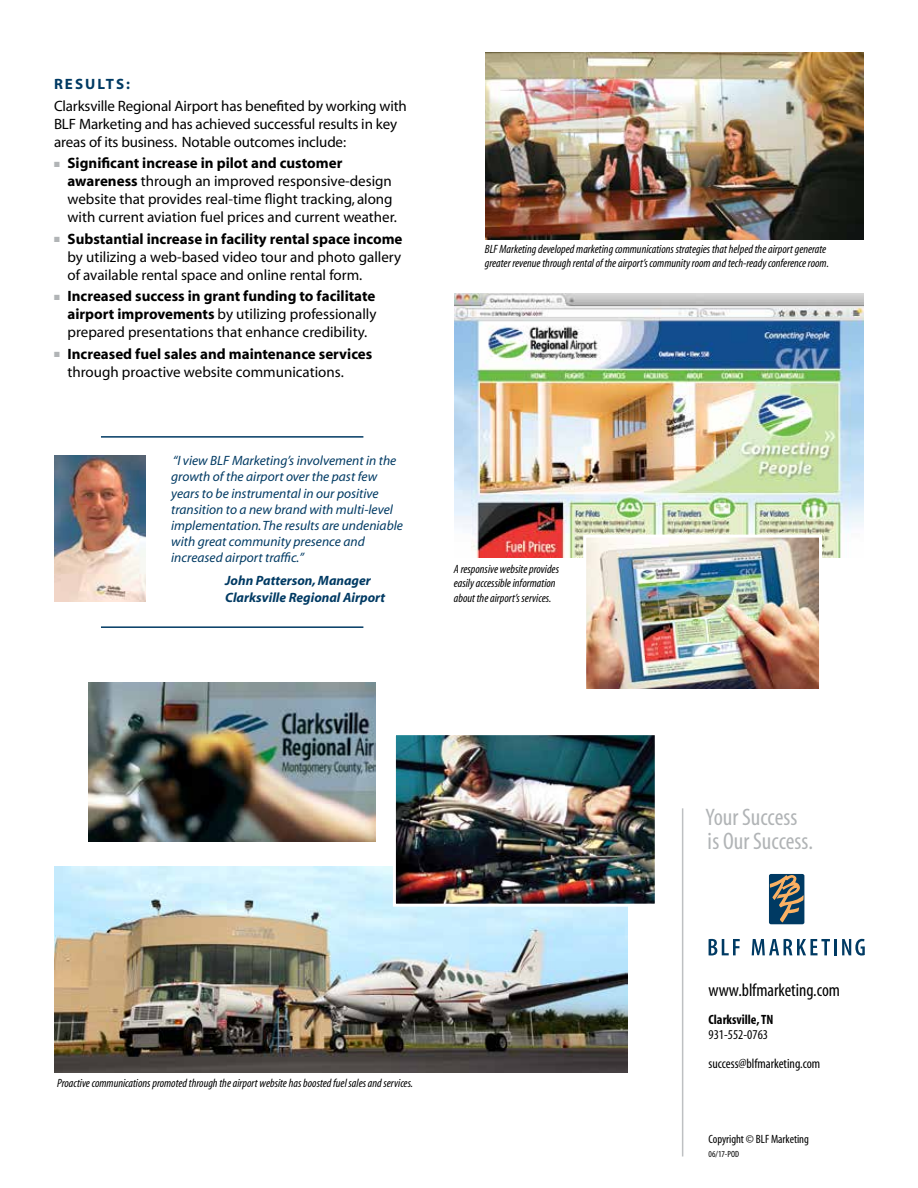
<style>
.page{position:relative;width:918px;height:1188px;background:#fff}
.page>*{position:absolute;margin:0;border:0;box-sizing:border-box;transform-origin:0 0}
.t1{font:condensed 24px/24px "Myriad";color:#b1b4b6}
.t2{font:condensed 18px "Myriad";color:#000}
.t3{font:15px/18px "Myriad";letter-spacing:-.005em;color:#000}
.t4{font:700 15px/18px "Myriad";color:#000}
.t5{font:700 15px "Myriad";letter-spacing:.14em;color:#003a63}
.t6{font:italic 13.5px/16.2px "Myriad";color:#003a63}
.t7{font:italic 700 13.5px/16.2px "Myriad";color:#003a63}
.t8{font:condensed 13.5px/28.5px "Myriad";color:#000}
.t9{font:700 condensed 13.5px "Myriad";color:#000}
.t10{font:italic condensed 12px/14.4px "Myriad";color:#000}
.t11{font:condensed 12px "Myriad";color:#000}
.t12{font:condensed 9px "Myriad";color:#000}
.s1{color:#b1b4b6}
.s2{font-weight:700}
.s3{font-weight:400}
</style>
<div class="page">
<div style="left:769px;top:874px;width:35px;height:50px;background:#003a63;border-radius:2px"></div>
<svg style="left:770px;top:875px;width:34px;height:47px"></svg>
<svg style="left:709px;top:939px;width:31px;height:17px"></svg>
<svg style="left:752px;top:939px;width:113px;height:17px"></svg>
<hr style="left:682px;top:808px;width:1px;height:348px;background:#bec0c2">
<img style="left:486px;top:53px;width:378px;height:186px">
<img style="left:54px;top:867px;width:573px;height:206px">
<img style="left:455px;top:294px;width:409px;height:263px">
<img style="left:587px;top:539px;width:231px;height:149px">
<div style="left:583px;top:535px;width:239px;height:157px;border:3px solid #fff"></div>
<img style="left:397px;top:736px;width:257px;height:167px">
<div style="left:393px;top:732px;width:265px;height:175px;border:3px solid #fff"></div>
<img style="left:55px;top:455px;width:90px;height:146px">
<img style="left:89px;top:683px;width:287px;height:158px">
<hr style="left:101px;top:436px;width:262px;height:2px;background:#003a63">
<hr style="left:101px;top:626px;width:262px;height:2px;background:#003a63">
<p class="t5" style="left:54px;top:76px;width:78px">RESULTS:</p>
<p class="t3" style="left:54px;top:97px;width:354px">Clarksville Regional Airport has benefited by working with<br>BLF Marketing and has achieved successful results in key areas of its business. Notable outcomes include:</p>
<p class="t3" style="left:68px;top:155px;width:331px;text-indent:-14px"><span class="s1">■</span> <span class="s2">Significant increase in pilot and customer awareness</span> through an improved responsive-design website that provides real-time flight tracking, along with current aviation fuel prices and current weather.</p>
<p class="t3" style="left:68px;top:230px;width:337px;text-align:justify;text-indent:-14px"><span class="s1">■</span> <span class="s2">Substantial increase in facility rental space income </span>by utilizing a web-based video tour and photo gallery of available rental space and online rental form.</p>
<p class="t3" style="left:68px;top:288px;width:310px;text-align:justify;text-indent:-14px"><span class="s1">■</span> <span class="s2">Increased success in grant funding to facilitate airport improvements</span> by utilizing professionally prepared presentations that enhance credibility.</p>
<p class="t4" style="left:68px;top:345px;width:306px;text-indent:-14px"><span class="s1">■</span> Increased fuel sales and maintenance services <span class="s3">through proactive website communications.</span></p>
<p class="t10" style="left:485px;top:242px;width:346px">BLF Marketing developed marketing communications strategies that helped the airport generate greater revenue through rental of the airport’s community room and tech-ready conference room.</p>
<p class="t6" style="left:171px;top:453px;width:233px">“I view BLF Marketing’s involvement in the growth of the airport over the past few years to be instrumental in our positive transition to a new brand with multi-level implementation. The results are undeniable with great community presence and increased airport traffic.”</p>
<p class="t7" style="left:225px;top:573px;width:162px">John Patterson, Manager<br>Clarksville Regional Airport</p>
<p class="t10" style="left:454px;top:562px;width:107px">A responsive website provides easily accessible information about the airport’s services.</p>
<p class="t10" style="left:57px;top:1076px;width:358px">Proactive communications promoted through the airport website has boosted fuel sales and services.</p>
<h1 class="t1" style="left:706px;top:806px;width:109px">Your Success is Our Success.</h1>
<p class="t2" style="left:709px;top:981px;width:133px">www.blfmarketing.com</p>
<p class="t9" style="left:709px;top:1013px;width:66px">Clarksville, TN</p>
<p class="t8" style="left:709px;top:1021px;width:113px">931-552-0763 success@blfmarketing.com</p>
<p class="t11" style="left:709px;top:1133px;width:102px">Copyright © BLF Marketing</p>
<p class="t12" style="left:709px;top:1149px;width:32px">06/17-POD</p>
</div>
